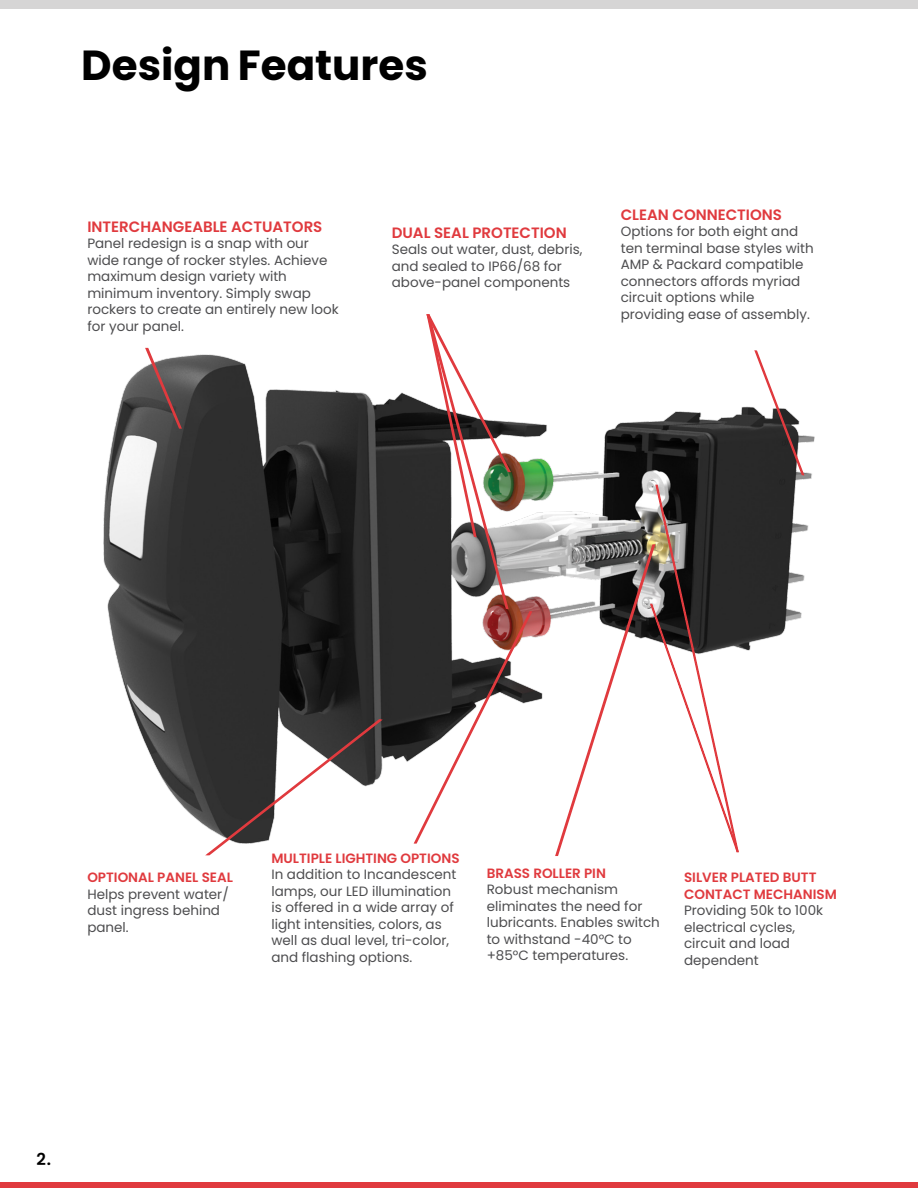
<style>
.page{position:relative;width:918px;height:1188px;background:#fff}
.page>*{position:absolute;margin:0;border:0;box-sizing:border-box;transform-origin:0 0}
.t1{font:700 42px "Poppins";color:#000}
.t2{font:600 16.5px "Poppins";color:#000}
.t3{font:600 15px "Poppins";color:#e03a3e}
.t4{font:13.5px/16.5px "Poppins";color:#4d4d4f}
.t5{font:600 13.5px/16.5px "Poppins";color:#e03a3e}
</style>
<div class="page">
<div style="left:0;top:1182px;width:918px;height:6px;background:#e03a3e"></div>
<div style="left:0;top:0;width:918px;height:9px;background:#d6d5d5"></div>
<img style="left:103px;top:354px;width:712px;height:471px">
<svg style="left:144px;top:347px;width:39px;height:83px;background:#786b6c"></svg>
<svg style="left:753px;top:350px;width:52px;height:127px"></svg>
<svg style="left:203px;top:718px;width:182px;height:138px"></svg>
<svg style="left:412px;top:314px;width:122px;height:530px"></svg>
<svg style="left:554px;top:484px;width:186px;height:372px"></svg>
<h1 class="t1" style="left:81px;top:41px;width:348px">Design Features</h1>
<p class="t3" style="left:87px;top:218px;width:237px">INTERCHANGEABLE ACTUATORS</p>
<p class="t4" style="left:87px;top:235px;width:253px">Panel redesign is a snap with our wide range of rocker styles. Achieve maximum design variety with minimum inventory. Simply swap rockers to create an entirely new look for your panel.</p>
<p class="t3" style="left:392px;top:224px;width:177px">DUAL SEAL PROTECTION</p>
<p class="t4" style="left:392px;top:241px;width:192px">Seals out water, dust, debris, and sealed to IP66/68 for above-panel components</p>
<p class="t3" style="left:621px;top:206px;width:163px">CLEAN CONNECTIONS</p>
<p class="t4" style="left:621px;top:223px;width:194px">Options for both eight and ten terminal base styles with<br>AMP &amp; Packard compatible connectors affords myriad circuit options while providing ease of assembly.</p>
<p class="t5" style="left:87px;top:869px;width:147px">OPTIONAL PANEL SEAL</p>
<p class="t4" style="left:87px;top:886px;width:143px">Helps prevent water/ dust ingress behind panel.</p>
<p class="t5" style="left:271px;top:850px;width:190px">MULTIPLE LIGHTING OPTIONS</p>
<p class="t4" style="left:271px;top:866px;width:187px">In addition to Incandescent lamps, our LED illumination is offered in a wide array of light intensities, colors, as well as dual level, tri-color, and flashing options.</p>
<p class="t5" style="left:487px;top:865px;width:121px">BRASS ROLLER PIN</p>
<p class="t4" style="left:487px;top:881px;width:175px">Robust mechanism eliminates the need for lubricants. Enables switch to withstand -40°C to +85°C temperatures.</p>
<p class="t5" style="left:684px;top:869px;width:154px">SILVER PLATED BUTT<br>CONTACT MECHANISM</p>
<p class="t4" style="left:684px;top:902px;width:141px">Providing 50k to 100k electrical cycles, circuit and load dependent</p>
<p class="t2" style="left:37px;top:1149px;width:16px">2.</p>
</div>
